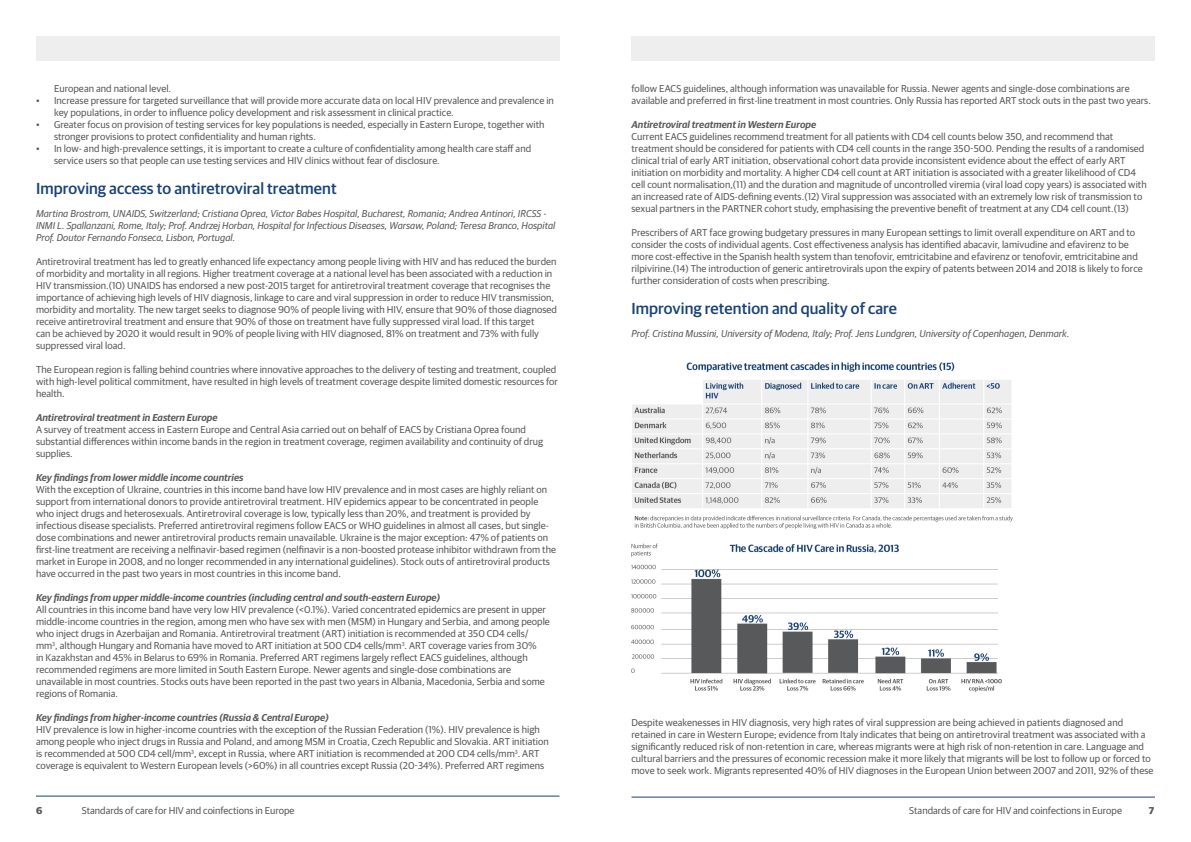
<style>
.page{position:relative;width:1191px;height:842px;background:#fff}
.page>*{position:absolute;margin:0;border:0;box-sizing:border-box;transform-origin:0 0}
.t1{font:500 16px "Guardian Sans";letter-spacing:.005em;color:#184275}
.t2{font:10px/12px "Guardian Sans";letter-spacing:.005em;color:#58595b}
.t3{font:italic 10px/12px "Guardian Sans";letter-spacing:.005em;color:#58595b}
.t4{font:italic 600 10px "Guardian Sans";letter-spacing:.005em;color:#58595b}
.t5{font:700 10px "Guardian Sans";color:#58595b}
</style>
<div class="page">
<hr style="left:36px;top:796px;width:523px;height:1px;background:#184275">
<hr style="left:631px;top:797px;width:524px;height:1px;background:#184275">
<div style="left:36px;top:36px;width:523px;height:24px;background:#efeeef"></div>
<div style="left:631px;top:36px;width:524px;height:24px;background:#efeeef"></div>
<img style="left:632px;top:362px;width:380px;height:167px">
<img style="left:631px;top:543px;width:371px;height:149px">
<p class="t2" style="left:54px;top:82px;width:119px">European and national level.</p>
<p class="t2" style="left:54px;top:94px;width:501px;text-indent:-18px">• Increase pressure for targeted surveillance that will provide more accurate data on local HIV prevalence and prevalence in key populations, in order to influence policy development and risk assessment in clinical practice.</p>
<p class="t2" style="left:54px;top:118px;width:492px;text-indent:-18px">• Greater focus on provision of testing services for key populations is needed, especially in Eastern Europe, together with stronger provisions to protect confidentiality and human rights.</p>
<p class="t2" style="left:54px;top:142px;width:479px;text-indent:-18px">• In low- and high-prevalence settings, it is important to create a culture of confidentiality among health care staff and service users so that people can use testing services and HIV clinics without fear of disclosure.</p>
<h1 class="t1" style="left:36px;top:177px;width:302px">Improving access to antiretroviral treatment</h1>
<p class="t3" style="left:36px;top:207px;width:521px">Martina Brostrom, UNAIDS, Switzerland; Cristiana Oprea, Victor Babes Hospital, Bucharest, Romania; Andrea Antinori, IRCSS -<br>INMI L. Spallanzani, Rome, Italy; Prof. Andrzej Horban, Hospital for Infectious Diseases, Warsaw, Poland; Teresa Branco, Hospital<br>Prof. Doutor Fernando Fonseca, Lisbon, Portugal.</p>
<p class="t2" style="left:36px;top:255px;width:522px">Antiretroviral treatment has led to greatly enhanced life expectancy among people living with HIV and has reduced the burden of morbidity and mortality in all regions. Higher treatment coverage at a national level has been associated with a reduction in HIV transmission.(10) UNAIDS has endorsed a new post-2015 target for antiretroviral treatment coverage that recognises the importance of achieving high levels of HIV diagnosis, linkage to care and viral suppression in order to reduce HIV transmission, morbidity and mortality. The new target seeks to diagnose 90% of people living with HIV, ensure that 90% of those diagnosed receive antiretroviral treatment and ensure that 90% of those on treatment have fully suppressed viral load. If this target<br>can be achieved by 2020 it would result in 90% of people living with HIV diagnosed, 81% on treatment and 73% with fully suppressed viral load.</p>
<p class="t2" style="left:36px;top:363px;width:523px">The European region is falling behind countries where innovative approaches to the delivery of testing and treatment, coupled with high-level political commitment, have resulted in high levels of treatment coverage despite limited domestic resources for health.</p>
<p class="t4" style="left:36px;top:410px;width:183px">Antiretroviral treatment in Eastern Europe</p>
<p class="t2" style="left:36px;top:423px;width:508px">A survey of treatment access in Eastern Europe and Central Asia carried out on behalf of EACS by Cristiana Oprea found substantial differences within income bands in the region in treatment coverage, regimen availability and continuity of drug supplies.</p>
<p class="t4" style="left:36px;top:470px;width:209px">Key findings from lower middle income countries</p>
<p class="t2" style="left:36px;top:483px;width:521px">With the exception of Ukraine, countries in this income band have low HIV prevalence and in most cases are highly reliant on support from international donors to provide antiretroviral treatment. HIV epidemics appear to be concentrated in people who inject drugs and heterosexuals. Antiretroviral coverage is low, typically less than 20%, and treatment is provided by infectious disease specialists. Preferred antiretroviral regimens follow EACS or WHO guidelines in almost all cases, but single&shy;dose combinations and newer antiretroviral products remain unavailable. Ukraine is the major exception: 47% of patients on first-line treatment are receiving a nelfinavir-based regimen (nelfinavir is a non-boosted protease inhibitor withdrawn from the market in Europe in 2008, and no longer recommended in any international guidelines). Stock outs of antiretroviral products have occurred in the past two years in most countries in this income band.</p>
<p class="t4" style="left:36px;top:590px;width:406px">Key findings from upper middle-income countries (including central and south-eastern Europe)</p>
<p class="t2" style="left:36px;top:603px;width:515px">All countries in this income band have very low HIV prevalence (&lt;0.1%). Varied concentrated epidemics are present in upper middle-income countries in the region, among men who have sex with men (MSM) in Hungary and Serbia, and among people who inject drugs in Azerbaijan and Romania. Antiretroviral treatment (ART) initiation is recommended at 350 CD4 cells/ mm<sup>3</sup>, although Hungary and Romania have moved to ART initiation at 500 CD4 cells/mm<sup>3</sup>. ART coverage varies from 30%<br>in Kazakhstan and 45% in Belarus to 69% in Romania. Preferred ART regimens largely reflect EACS guidelines, although recommended regimens are more limited in South Eastern Europe. Newer agents and single-dose combinations are unavailable in most countries. Stocks outs have been reported in the past two years in Albania, Macedonia, Serbia and some regions of Romania.</p>
<p class="t4" style="left:36px;top:710px;width:294px">Key findings from higher-income countries (Russia &amp; Central Europe)</p>
<p class="t2" style="left:36px;top:723px;width:514px">HIV prevalence is low in higher-income countries with the exception of the Russian Federation (1%). HIV prevalence is high among people who inject drugs in Russia and Poland, and among MSM in Croatia, Czech Republic and Slovakia. ART initiation is recommended at 500 CD4 cell/mm<sup>3</sup>, except in Russia, where ART initiation is recommended at 200 CD4 cells/mm<sup>3</sup>. ART coverage is equivalent to Western European levels (&gt;60%) in all countries except Russia (20-34%). Preferred ART regimens</p>
<p class="t2" style="left:631px;top:82px;width:521px">follow EACS guidelines, although information was unavailable for Russia. Newer agents and single-dose combinations are available and preferred in first-line treatment in most countries. Only Russia has reported ART stock outs in the past two years.</p>
<p class="t4" style="left:631px;top:117px;width:186px">Antiretroviral treatment in Western Europe</p>
<p class="t2" style="left:631px;top:130px;width:517px">Current EACS guidelines recommend treatment for all patients with CD4 cell counts below 350, and recommend that treatment should be considered for patients with CD4 cell counts in the range 350-500. Pending the results of a randomised clinical trial of early ART initiation, observational cohort data provide inconsistent evidence about the effect of early ART initiation on morbidity and mortality. A higher CD4 cell count at ART initiation is associated with a greater likelihood of CD4 cell count normalisation,(11) and the duration and magnitude of uncontrolled viremia (viral load copy years) is associated with an increased rate of AIDS-defining events.(12) Viral suppression was associated with an extremely low risk of transmission to sexual partners in the PARTNER cohort study, emphasising the preventive benefit of treatment at any CD4 cell count.(13)</p>
<p class="t2" style="left:631px;top:226px;width:513px">Prescribers of ART face growing budgetary pressures in many European settings to limit overall expenditure on ART and to consider the costs of individual agents. Cost effectiveness analysis has identified abacavir, lamivudine and efavirenz to be more cost-effective in the Spanish health system than tenofovir, emtricitabine and efavirenz or tenofovir, emtricitabine and rilpivirine.(14) The introduction of generic antiretrovirals upon the expiry of patents between 2014 and 2018 is likely to force further consideration of costs when prescribing.</p>
<h1 class="t1" style="left:631px;top:297px;width:267px">Improving retention and quality of care</h1>
<p class="t3" style="left:631px;top:327px;width:439px">Prof. Cristina Mussini, University of Modena, Italy; Prof. Jens Lundgren, University of Copenhagen, Denmark.</p>
<p class="t2" style="left:631px;top:716px;width:523px">Despite weakenesses in HIV diagnosis, very high rates of viral suppression are being achieved in patients diagnosed and retained in care in Western Europe; evidence from Italy indicates that being on antiretroviral treatment was associated with a significantly reduced risk of non-retention in care, whereas migrants were at high risk of non-retention in care. Language and cultural barriers and the pressures of economic recession make it more likely that migrants will be lost to follow up or forced to move to seek work. Migrants represented 40% of HIV diagnoses in the European Union between 2007 and 2011, 92% of these</p>
<p class="t5" style="left:36px;top:803px;width:8px">6</p>
<p class="t2" style="left:82px;top:804px;width:214px">Standards of care for HIV and coinfections in Europe</p>
<p class="t2" style="left:909px;top:804px;width:214px">Standards of care for HIV and coinfections in Europe</p>
<p class="t5" style="left:1148px;top:803px;width:7px">7</p>
</div>
